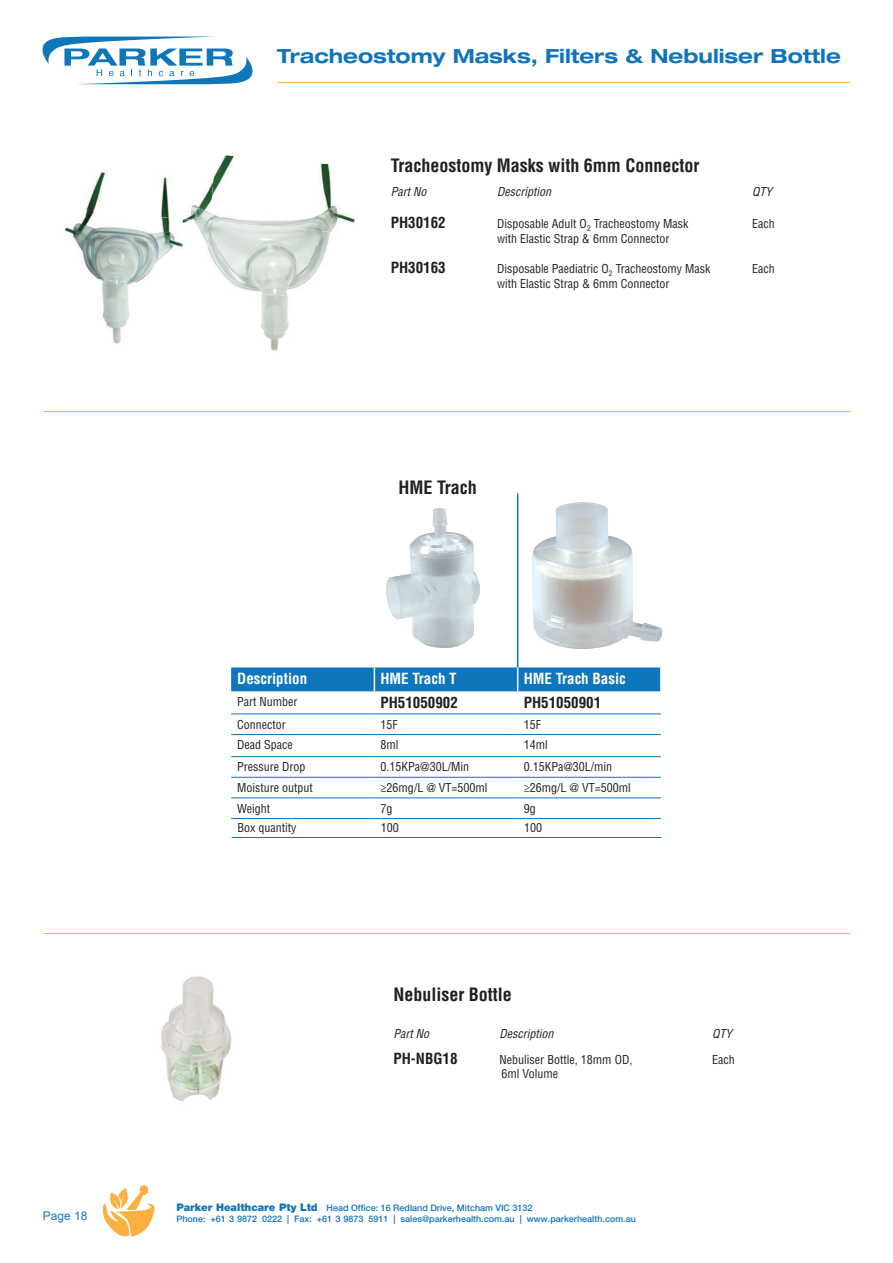
<style>
.page{position:relative;width:893px;height:1263px;background:#fff}
.page>*{position:absolute;margin:0;border:0;box-sizing:border-box;transform-origin:0 0}
.t1{font:700 expanded 19.5px "Helvetica Neue LT Std";color:#1074ba}
.t2{font:700 condensed 18px "Helvetica LT Std";color:#231f20}
.t3{font:700 condensed 15px "Helvetica LT Std";color:#231f20}
.t4{font:700 condensed 15px "Helvetica LT Std";color:#fff}
.t5{font:condensed 12px "Helvetica LT Std";color:#231f20}
.t6{font:italic condensed 12px "Helvetica LT Std";color:#231f20}
.t7{font:12px "Arial";color:#1d75bc}
.t8{font:500 9px/10.8px "Helvetica Neue LT Std";color:#1074ba}
.s1{font-weight:900;font-size:10.5px}
</style>
<div class="page">
<svg style="left:140px;top:1185px;width:8px;height:10px"></svg>
<svg style="left:103px;top:1188px;width:52px;height:49px"></svg>
<svg style="left:42px;top:36px;width:211px;height:49px"></svg>
<hr style="left:44px;top:933px;width:807px;height:1px;background:#fbb03f">
<hr style="left:44px;top:411px;width:807px;height:1px;background:#fbb03f">
<img style="left:161px;top:976px;width:70px;height:126px">
<hr style="left:277px;top:82px;width:573px;height:1px;background:#fbb03f">
<img style="left:87px;top:172px;width:123px;height:36px">
<img style="left:210px;top:155px;width:145px;height:66px">
<img style="left:65px;top:208px;width:145px;height:68px">
<img style="left:204px;top:221px;width:151px;height:67px">
<img style="left:94px;top:276px;width:52px;height:68px">
<img style="left:241px;top:288px;width:54px;height:63px">
<div style="left:231px;top:667px;width:429px;height:24px;background:#0e76ba"></div>
<hr style="left:231px;top:714px;width:143px;height:1px;background:#0e76ba">
<hr style="left:374px;top:714px;width:144px;height:1px;background:#0e76ba">
<hr style="left:518px;top:714px;width:143px;height:1px;background:#0e76ba">
<hr style="left:231px;top:734px;width:143px;height:1px;background:#0e76ba">
<hr style="left:374px;top:734px;width:144px;height:1px;background:#0e76ba">
<hr style="left:518px;top:734px;width:143px;height:1px;background:#0e76ba">
<hr style="left:231px;top:756px;width:143px;height:1px;background:#0e76ba">
<hr style="left:374px;top:756px;width:144px;height:1px;background:#0e76ba">
<hr style="left:518px;top:756px;width:143px;height:1px;background:#0e76ba">
<img style="left:532px;top:502px;width:130px;height:147px">
<img style="left:386px;top:508px;width:93px;height:140px">
<hr style="left:231px;top:777px;width:143px;height:1px;background:#0e76ba">
<hr style="left:374px;top:777px;width:144px;height:1px;background:#0e76ba">
<hr style="left:518px;top:777px;width:143px;height:1px;background:#0e76ba">
<hr style="left:231px;top:798px;width:143px;height:1px;background:#0e76ba">
<hr style="left:374px;top:798px;width:144px;height:1px;background:#0e76ba">
<hr style="left:518px;top:798px;width:143px;height:1px;background:#0e76ba">
<hr style="left:231px;top:818px;width:143px;height:1px;background:#0e76ba">
<hr style="left:374px;top:818px;width:144px;height:1px;background:#0e76ba">
<hr style="left:518px;top:818px;width:143px;height:1px;background:#0e76ba">
<hr style="left:232px;top:837px;width:143px;height:1px;background:#0e76ba">
<hr style="left:375px;top:837px;width:143px;height:1px;background:#0e76ba">
<hr style="left:518px;top:837px;width:143px;height:1px;background:#0e76ba">
<hr style="left:517px;top:493px;width:1px;height:174px;background:#0e76ba">
<h1 class="t1" style="left:277px;top:49px;width:565px">Tracheostomy Masks, Filters &amp; Nebuliser Bottle</h1>
<h2 class="t2" style="left:391px;top:159px;width:310px">Tracheostomy Masks with 6mm Connector</h2>
<p class="t6" style="left:391px;top:187px;width:37px">Part No</p>
<p class="t6" style="left:497px;top:187px;width:55px">Description</p>
<p class="t6" style="left:752px;top:187px;width:22px">QTY</p>
<p class="t3" style="left:391px;top:217px;width:57px">PH30162</p>
<p class="t5" style="left:497px;top:220px;width:193px">Disposable Adult O<sub>2</sub> Tracheostomy Mask</p>
<p class="t5" style="left:752px;top:220px;width:24px">Each</p>
<p class="t5" style="left:497px;top:235px;width:174px">with Elastic Strap &amp; 6mm Connector</p>
<p class="t3" style="left:391px;top:262px;width:57px">PH30163</p>
<p class="t5" style="left:497px;top:264px;width:215px">Disposable Paediatric O<sub>2</sub> Tracheostomy Mask</p>
<p class="t5" style="left:752px;top:264px;width:24px">Each</p>
<p class="t5" style="left:497px;top:279px;width:174px">with Elastic Strap &amp; 6mm Connector</p>
<h2 class="t2" style="left:399px;top:481px;width:80px">HME Trach</h2>
<p class="t4" style="left:237px;top:673px;width:71px">Description</p>
<p class="t4" style="left:380px;top:673px;width:78px">HME Trach T</p>
<p class="t4" style="left:524px;top:673px;width:104px">HME Trach Basic</p>
<p class="t5" style="left:237px;top:697px;width:62px">Part Number</p>
<p class="t3" style="left:380px;top:697px;width:79px">PH51050902</p>
<p class="t3" style="left:524px;top:697px;width:79px">PH51050901</p>
<p class="t5" style="left:237px;top:720px;width:50px">Connector</p>
<p class="t5" style="left:380px;top:720px;width:19px">15F</p>
<p class="t5" style="left:524px;top:720px;width:19px">15F</p>
<p class="t5" style="left:237px;top:740px;width:57px">Dead Space</p>
<p class="t5" style="left:380px;top:740px;width:20px">8ml</p>
<p class="t5" style="left:524px;top:740px;width:26px">14ml</p>
<p class="t5" style="left:237px;top:763px;width:70px">Pressure Drop</p>
<p class="t5" style="left:380px;top:763px;width:90px">0.15KPa@30L/Min</p>
<p class="t5" style="left:524px;top:763px;width:90px">0.15KPa@30L/min</p>
<p class="t5" style="left:237px;top:783px;width:77px">Moisture output</p>
<p class="t5" style="left:380px;top:783px;width:109px">≥26mg/L @ VT=500ml</p>
<p class="t5" style="left:524px;top:783px;width:109px">≥26mg/L @ VT=500ml</p>
<p class="t5" style="left:237px;top:804px;width:35px">Weight</p>
<p class="t5" style="left:380px;top:804px;width:14px">7g</p>
<p class="t5" style="left:524px;top:804px;width:14px">9g</p>
<p class="t5" style="left:238px;top:823px;width:61px">Box quantity</p>
<p class="t5" style="left:381px;top:823px;width:20px">100</p>
<p class="t5" style="left:524px;top:823px;width:20px">100</p>
<h2 class="t2" style="left:393px;top:988px;width:120px">Nebuliser Bottle</h2>
<p class="t6" style="left:393px;top:1030px;width:37px">Part No</p>
<p class="t6" style="left:500px;top:1030px;width:55px">Description</p>
<p class="t6" style="left:712px;top:1030px;width:22px">QTY</p>
<p class="t3" style="left:393px;top:1053px;width:66px">PH-NBG18</p>
<p class="t5" style="left:500px;top:1055px;width:134px">Nebuliser Bottle, 18mm OD,</p>
<p class="t5" style="left:712px;top:1055px;width:24px">Each</p>
<p class="t5" style="left:501px;top:1070px;width:58px">6ml Volume</p>
<p class="t7" style="left:43px;top:1211px;width:46px">Page 18</p>
<p class="t8" style="left:176px;top:1203px;width:461px"><span class="s1">Parker Healthcare Pty Ltd</span> Head Office: 16 Redland Drive, Mitcham VIC 3132<br>Phone: +61 3 9872 0222 | Fax: +61 3 9873 5911 | sales@parkerhealth.com.au | www.parkerhealth.com.au</p>
</div>
